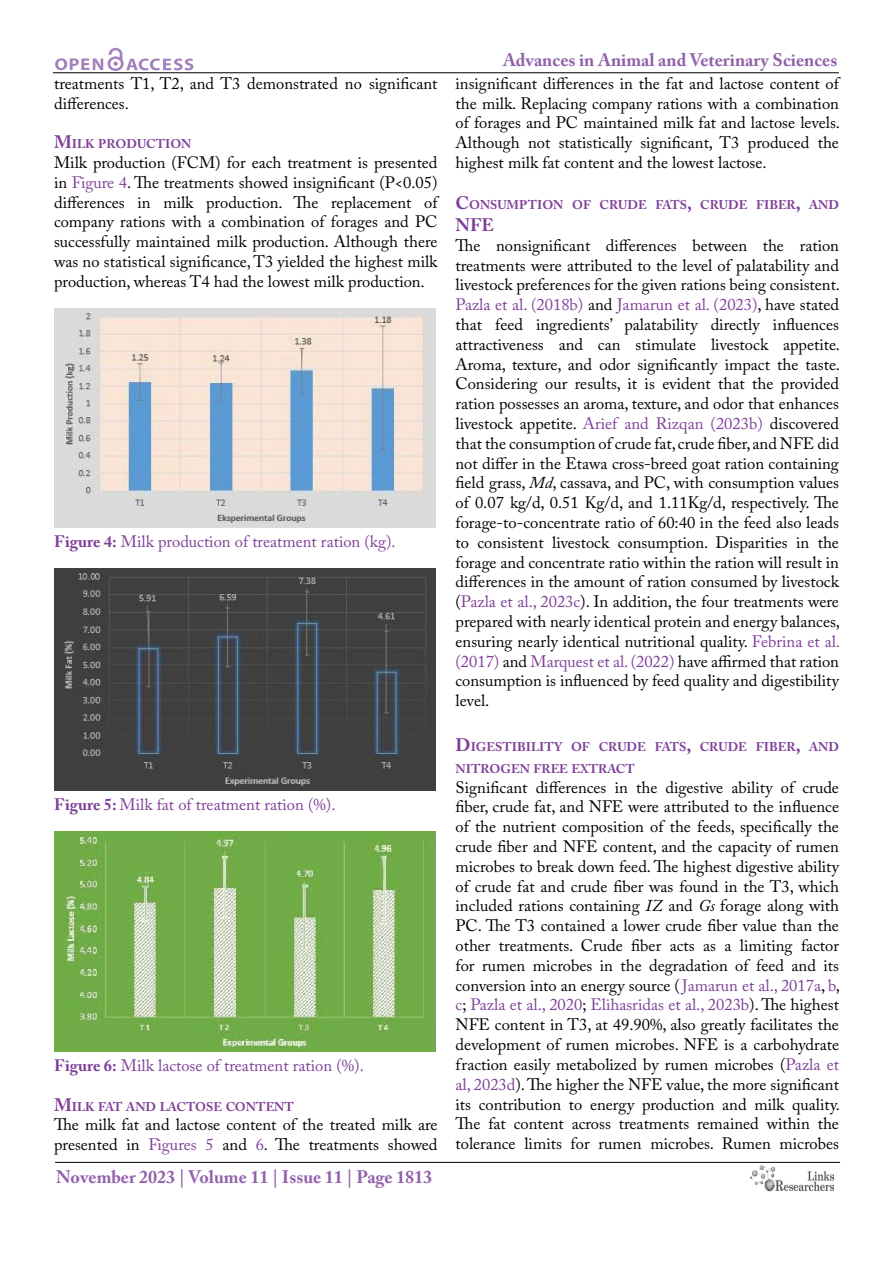
<style>
.page{position:relative;width:893px;height:1263px;background:#fff}
.page>*{position:absolute;margin:0;border:0;box-sizing:border-box;transform-origin:0 0}
.t1{font:700 18px "Adobe Caslon Pro";color:#9361ae}
.t2{font:700 18px "Adobe Caslon Pro";color:#9161a9}
.t3{font:700 18px "Adobe Caslon Pro";color:#7f3f98}
.t4{font:16.5px/19.8px "Adobe Caslon Pro";color:#000;text-align:justify}
.t5{font:16.5px "Adobe Caslon Pro";color:#7f3f98}
.t6{font:700 12.6px/21.6px "Adobe Caslon Pro";color:#7f3f98}
.s1{font-size:18px}
.s2{color:#7f3f98}
.s3{font-weight:700}
.s4{color:#9161a9}
.s5{font-style:italic}
</style>
<div class="page">
<hr style="left:53px;top:72px;width:786px;height:1px;background:#000">
<hr style="left:55px;top:1162px;width:785px;height:1px;background:#000">
<svg style="left:55px;top:48px;width:138px;height:23px"></svg>
<img style="left:750px;top:1166px;width:83px;height:26px">
<img style="left:54px;top:308px;width:382px;height:220px">
<img style="left:54px;top:569px;width:382px;height:221px">
<img style="left:54px;top:831px;width:382px;height:220px">
<p class="t4" style="left:54px;top:73px;width:385px">treatments T1, T2, and T3 demonstrated no significant differences.</p>
<p class="t6" style="left:54px;top:133px;width:139px"><span class="s1">M</span>ILK PRODUCTION</p>
<p class="t4" style="left:54px;top:152px;width:385px">Milk production (FCM) for each treatment is presented in <span class="s2">Figure 4</span>. The treatments showed insignificant (P&lt;0.05) differences in milk production. The replacement of company rations with a combination of forages and PC successfully maintained milk production. Although there was no statistical significance, T3 yielded the highest milk production, whereas T4 had the lowest milk production.</p>
<p class="t5" style="left:54px;top:532px;width:343px"><span class="s3">Figure 4:</span> Milk production of treatment ration (kg).</p>
<p class="t5" style="left:54px;top:795px;width:283px"><span class="s3">Figure 5:</span> Milk fat of treatment ration (%).</p>
<p class="t5" style="left:54px;top:1055px;width:311px"><span class="s3">Figure 6:</span> Milk lactose of treatment ration (%).</p>
<p class="t6" style="left:54px;top:1095px;width:241px"><span class="s1">M</span>ILK FAT AND LACTOSE CONTENT</p>
<p class="t4" style="left:54px;top:1115px;width:385px">The milk fat and lactose content of the treated milk are presented in <span class="s2">Figures 5</span> and <span class="s2">6</span>. The treatments showed</p>
<p class="t1" style="left:56px;top:1166px;width:378px">November 2023 | Volume 11 | Issue 11 <span class="s4">| Page 1813</span></p>
<p class="t2" style="left:503px;top:50px;width:336px">Advances in Animal and Veterinary Sciences</p>
<p class="t4" style="left:455px;top:73px;width:386px">insignificant differences in the fat and lactose content of the milk. Replacing company rations with a combination of forages and PC maintained milk fat and lactose levels.<br>Although not statistically significant, T3 produced the highest milk fat content and the lowest lactose.</p>
<p class="t6" style="left:455px;top:194px;width:385px"><span class="s1">C</span>ONSUMPTION OF CRUDE FATS<span class="s1">,</span> CRUDE FIBER<span class="s1">,</span> AND</p>
<p class="t3" style="left:455px;top:214px;width:14px">NFE</p>
<p class="t4" style="left:455px;top:235px;width:386px">The nonsignificant differences between the ration treatments were attributed to the level of palatability and livestock preferences for the given rations being consistent.<br><span class="s2">Pazla et al. (2018b)</span> and <span class="s2">Jamarun et al. (2023)</span>, have stated that feed ingredients’ palatability directly influences attractiveness and can stimulate livestock appetite.<br>Aroma, texture, and odor significantly impact the taste.<br>Considering our results, it is evident that the provided ration possesses an aroma, texture, and odor that enhances livestock appetite. <span class="s2">Arief and Rizqan (2023b)</span> discovered that the consumption of crude fat, crude fiber, and NFE did not differ in the Etawa cross-breed goat ration containing field grass, <span class="s5">Md</span>, cassava, and PC, with consumption values of 0.07 kg/d, 0.51 Kg/d, and 1.11Kg/d, respectively. The forage-to-concentrate ratio of 60:40 in the feed also leads to consistent livestock consumption. Disparities in the forage and concentrate ratio within the ration will result in differences in the amount of ration consumed by livestock (<span class="s2">Pazla et al., 2023c</span>). In addition, the four treatments were prepared with nearly identical protein and energy balances, ensuring nearly identical nutritional quality. <span class="s2">Febrina et al. (2017)</span> and <span class="s2">Marquest et al. (2022)</span> have affirmed that ration consumption is influenced by feed quality and digestibility level.</p>
<p class="t6" style="left:455px;top:736px;width:385px"><span class="s1">D</span>IGESTIBILITY OF CRUDE FATS<span class="s1">,</span> CRUDE FIBER<span class="s1">,</span> AND<br>NITROGEN FREE EXTRACT</p>
<p class="t4" style="left:455px;top:777px;width:386px">Significant differences in the digestive ability of crude fiber, crude fat, and NFE were attributed to the influence of the nutrient composition of the feeds, specifically the crude fiber and NFE content, and the capacity of rumen microbes to break down feed. The highest digestive ability of crude fat and crude fiber was found in the T3, which included rations containing <span class="s5">IZ</span> and <span class="s5">Gs</span> forage along with PC. The T3 contained a lower crude fiber value than the other treatments. Crude fiber acts as a limiting factor for rumen microbes in the degradation of feed and its conversion into an energy source (<span class="s2">Jamarun et al., 2017a</span>, <span class="s2">b</span>, <span class="s2">c</span>; <span class="s2">Pazla et al., 2020</span>; <span class="s2">Elihasridas et al., 2023b</span>). The highest NFE content in T3, at 49.90%, also greatly facilitates the development of rumen microbes. NFE is a carbohydrate fraction easily metabolized by rumen microbes (<span class="s2">Pazla et al, 2023d</span>). The higher the NFE value, the more significant its contribution to energy production and milk quality.<br>The fat content across treatments remained within the tolerance limits for rumen microbes. Rumen microbes</p>
</div>
